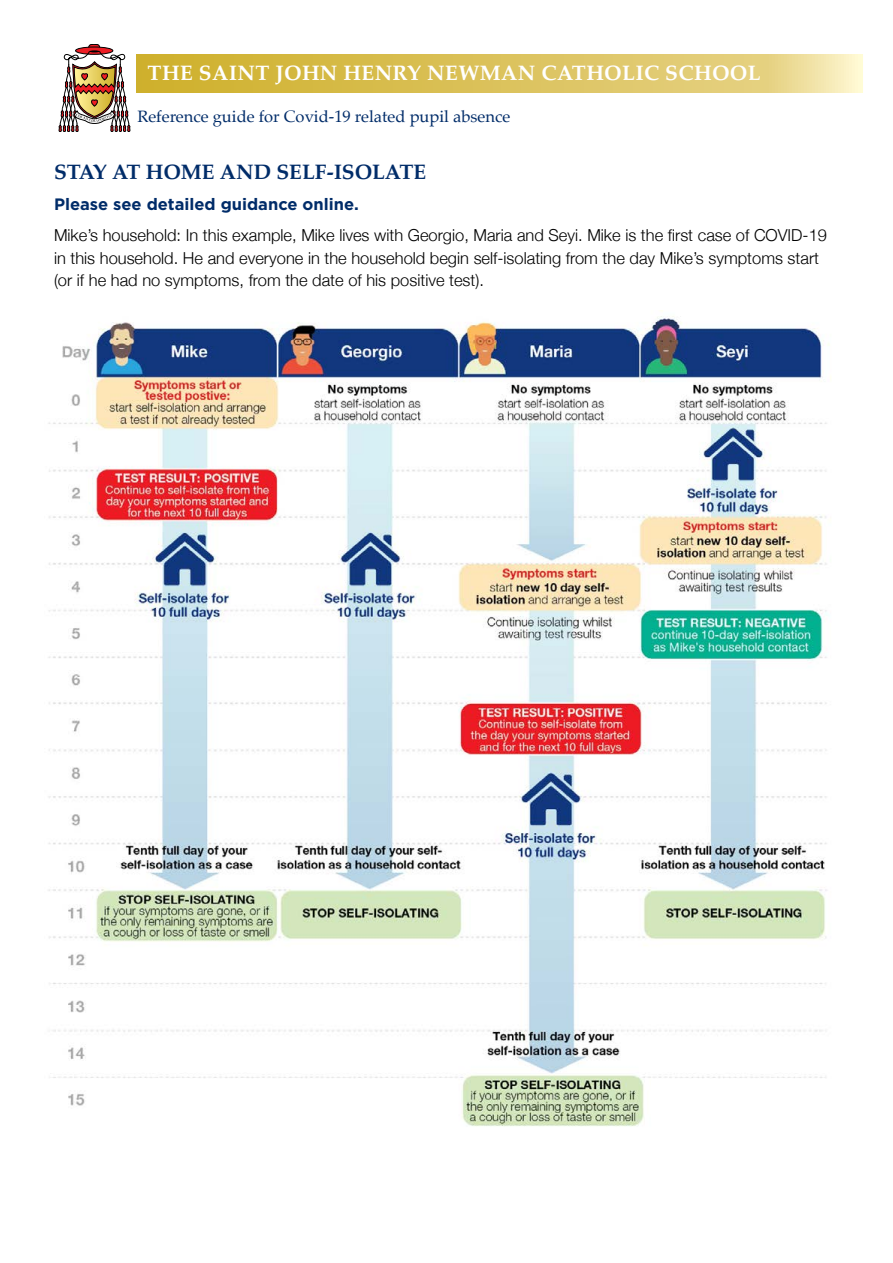
<style>
.page{position:relative;width:893px;height:1263px;background:#fff}
.page>*{position:absolute;margin:0;border:0;box-sizing:border-box;transform-origin:0 0}
.t1{font:700 21px "Palatino";letter-spacing:.02em;color:#fff}
.t2{font:700 21px "Palatino";color:#002c69}
.t3{font:300 16.5px/22.5px "Helvetica Neue";color:#000}
.t4{font:16.5px "Palatino";color:#002c69}
.t5{font:700 16.5px "Gotham";color:#002c69}
</style>
<div class="page">
<svg style="left:139px;top:57px;width:721px;height:33px;background:#dcc460"></svg>
<svg style="left:59px;top:44px;width:71px;height:88px"></svg>
<img style="left:48px;top:316px;width:783px;height:811px">
<p class="t1" style="left:148px;top:55px;width:614px">THE SAINT JOHN HENRY NEWMAN CATHOLIC SCHOOL</p>
<p class="t4" style="left:137px;top:102px;width:374px">Reference guide for Covid-19 related pupil absence</p>
<p class="t2" style="left:54px;top:154px;width:374px">STAY AT HOME AND SELF-ISOLATE</p>
<p class="t5" style="left:54px;top:194px;width:306px">Please see detailed guidance online.</p>
<p class="t3" style="left:54px;top:223px;width:775px">Mike’s household: In this example, Mike lives with Georgio, Maria and Seyi. Mike is the first case of COVID-19 in this household. He and everyone in the household begin self-isolating from the day Mike’s symptoms start (or if he had no symptoms, from the date of his positive test).</p>
</div>
